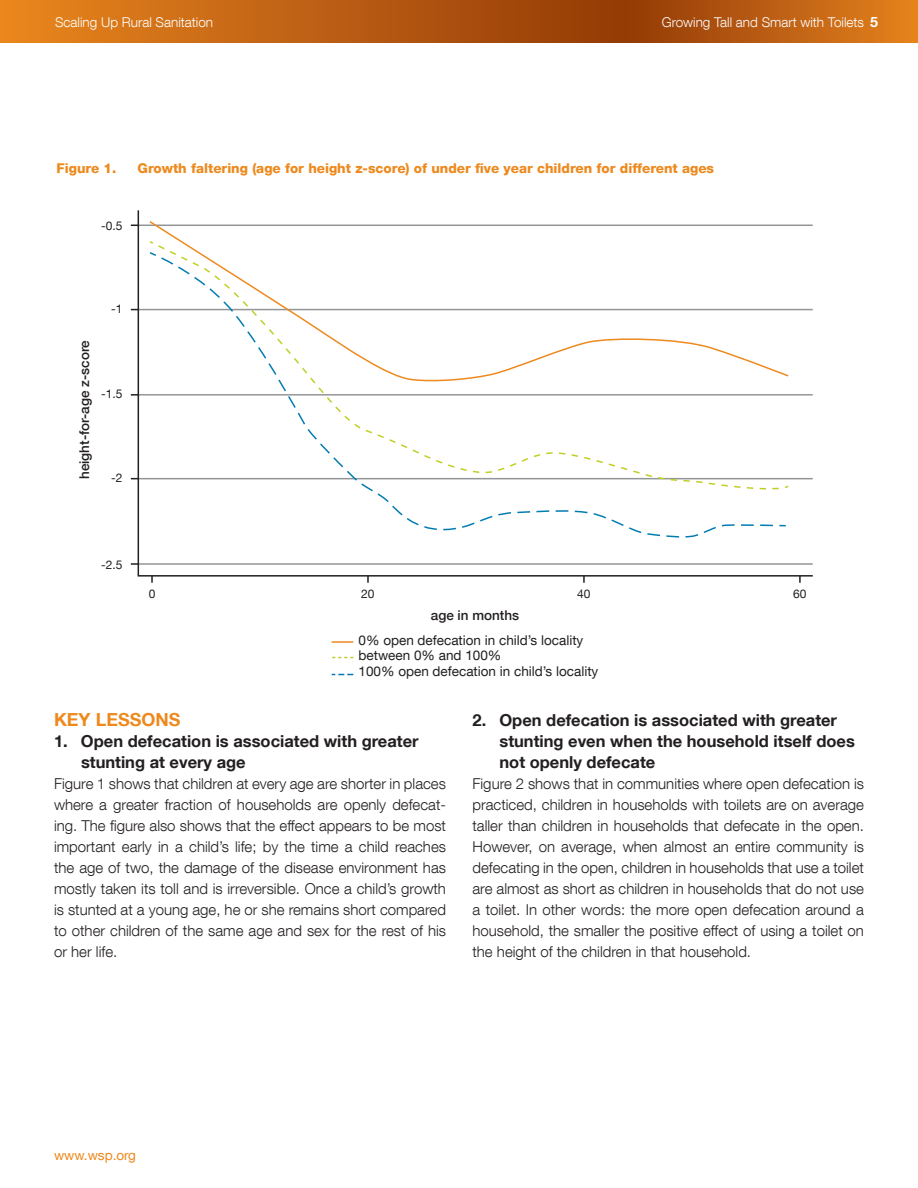
<style>
.page{position:relative;width:918px;height:1188px;background:#fff}
.page>*{position:absolute;margin:0;border:0;box-sizing:border-box;transform-origin:0 0}
.A_Head{font:700 18px "Helvetica Neue LT Com";color:#ed891d}
.B-head-numbering{font:700 16.5px/21px "Helvetica Neue LT Com";color:#231f20}
.body_copy{font:300 15px/21px "Helvetica Neue LT Com";color:#231f20;text-align:justify}
.t1{font:13.5px/15.5px "Helvetica Neue LT Com";color:#231f20}
.figure_title{font:800 13.5px "Helvetica Neue LT Com";color:#ed891d}
.repeated_title{font:300 13.5px "Helvetica Neue LT Com";color:#fff}
.t2{font:500 13.5px "Helvetica Neue LT Com";color:#231f20}
.t3{font:13.5px "Helvetica Neue LT Com";color:#ed891d}
.t4{font:12px "Helvetica Neue LT Com";color:#231f20}
.s1{font-weight:700;font-size:14.25px}
</style>
<div class="page">
<svg style="left:0;top:0;width:918px;height:43px;background:#bd5f12"></svg>
<svg style="left:131px;top:563px;width:6px;height:2px"></svg>
<svg style="left:131px;top:394px;width:6px;height:2px"></svg>
<svg style="left:137px;top:210px;width:676px;height:367px"></svg>
<svg style="left:151px;top:576px;width:2px;height:7px"></svg>
<svg style="left:367px;top:576px;width:2px;height:7px"></svg>
<svg style="left:583px;top:576px;width:2px;height:7px"></svg>
<svg style="left:799px;top:576px;width:2px;height:7px"></svg>
<hr style="left:332px;top:641px;width:21px;height:2px;background:#ed891d">
<svg style="left:332px;top:657px;width:21px;height:1px"></svg>
<svg style="left:332px;top:674px;width:21px;height:1px"></svg>
<p class="repeated_title" style="left:55px;top:14px;width:160px">Scaling Up Rural Sanitation</p>
<p class="repeated_title" style="left:662px;top:14px;width:218px">Growing Tall and Smart with Toilets <span class="s1">5</span></p>
<p class="figure_title" style="left:57px;top:160px;width:61px">Figure 1.</p>
<p class="figure_title" style="left:138px;top:160px;width:578px">Growth faltering (age for height z-score) of under five year children for different ages</p>
<p class="t4" style="left:101px;top:218px;width:23px">-0.5</p>
<p class="t4" style="left:111px;top:301px;width:13px">-1</p>
<p class="t2" style="left:76px;top:479px;width:140px;rotate:-90deg">height-for-age z-score</p>
<p class="t4" style="left:101px;top:386px;width:23px">-1.5</p>
<p class="t4" style="left:111px;top:470px;width:13px">-2</p>
<p class="t4" style="left:101px;top:557px;width:23px">-2.5</p>
<p class="t4" style="left:149px;top:586px;width:8px">0</p>
<p class="t4" style="left:361px;top:586px;width:15px">20</p>
<p class="t4" style="left:577px;top:586px;width:15px">40</p>
<p class="t4" style="left:793px;top:586px;width:15px">60</p>
<p class="t1" style="left:359px;top:632px;width:241px">0% open defecation in child’s locality between 0% and 100%<br>100% open defecation in child’s locality</p>
<p class="t2" style="left:431px;top:607px;width:90px">age in months</p>
<p class="A_Head" style="left:54px;top:708px;width:128px">KEY LESSONS</p>
<p class="B-head-numbering" style="left:81px;top:730px;width:339px;text-indent:-27px">1. Open defecation is associated with greater stunting at every age</p>
<p class="body_copy" style="left:54px;top:773px;width:394px">Figure 1 shows that children at every age are shorter in places where a greater fraction of households are openly defecat&shy;ing. The figure also shows that the effect appears to be most important early in a child’s life; by the time a child reaches the age of two, the damage of the disease environment has mostly taken its toll and is irreversible. Once a child’s growth is stunted at a young age, he or she remains short compared to other children of the same age and sex for the rest of his or her life.</p>
<p class="B-head-numbering" style="left:500px;top:709px;width:357px;text-indent:-27px">2. Open defecation is associated with greater stunting even when the household itself does not openly defecate</p>
<p class="body_copy" style="left:472px;top:773px;width:393px">Figure 2 shows that in communities where open defecation is practiced, children in households with toilets are on average taller than children in households that defecate in the open.<br>However, on average, when almost an entire community is defecating in the open, children in households that use a toilet are almost as short as children in households that do not use a toilet. In other words: the more open defecation around a household, the smaller the positive effect of using a toilet on the height of the children in that household.</p>
<p class="t3" style="left:54px;top:1147px;width:84px">www.wsp.org</p>
</div>
